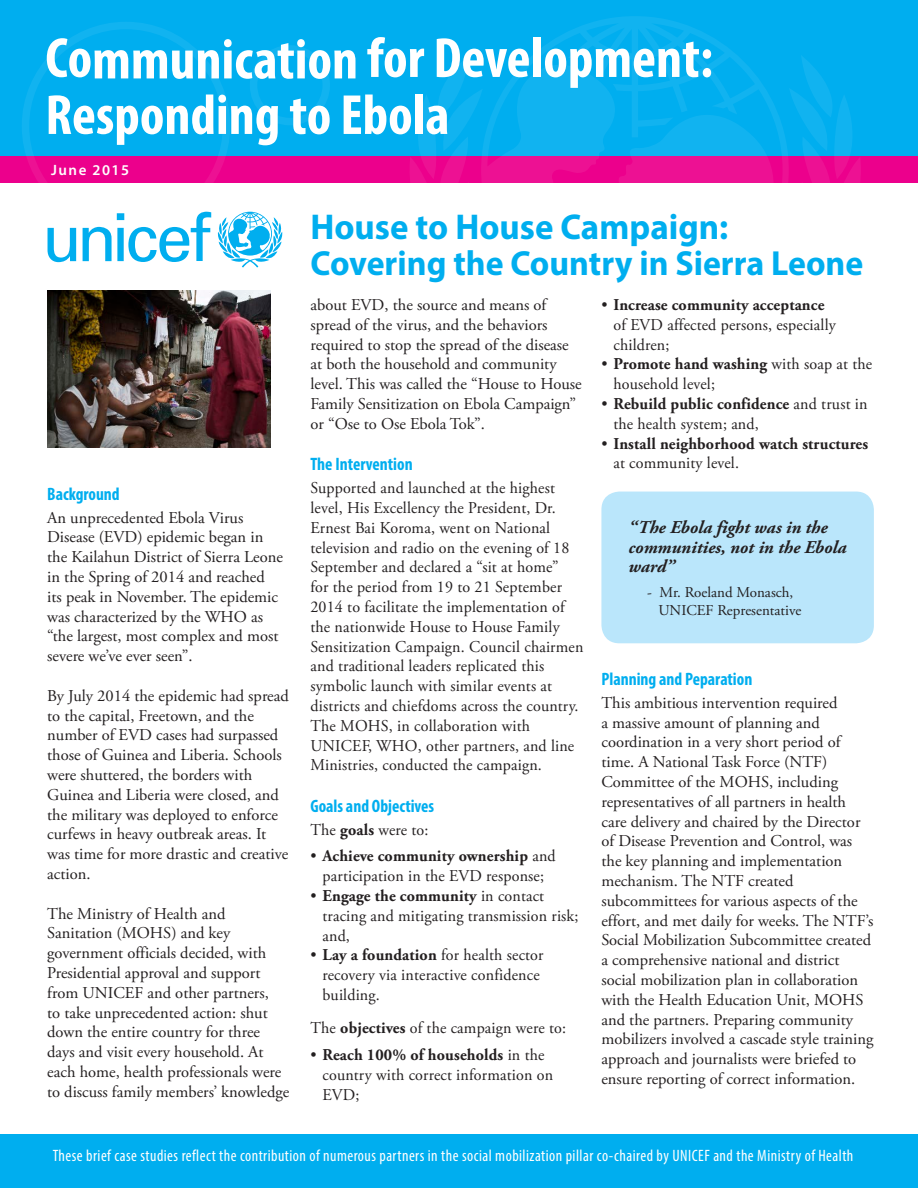
<style>
.page{position:relative;width:918px;height:1188px;background:#fff}
.page>*{position:absolute;margin:0;border:0;box-sizing:border-box;transform-origin:0 0}
.t1{font:700 condensed 57px "Myriad Pro";color:#fff}
.Header_2{font:700 36px "Myriad Pro";color:#00aeef}
.Header_2-2{font:700 34.95px "Myriad Pro";color:#00aeef}
.Header_2-3{font:700 condensed 18px "Myriad Pro";color:#00aeef}
.t2{font:italic 700 18px/19.5px "Adobe Garamond Pro";color:#231f20}
.Base_text{font:16.5px/19.8px "Adobe Garamond Pro";color:#231f20}
.Bullets{font:16.5px/19.8px "Adobe Garamond Pro";letter-spacing:.01em;color:#231f20}
.t3{font:condensed 16.5px "Myriad Pro";letter-spacing:.03em;color:#fff}
.Bullets-2{font:700 16.5px/19.8px "Adobe Garamond Pro";letter-spacing:.01em;color:#231f20}
.t4{font:15px/18px "Adobe Garamond Pro";color:#231f20}
.t5{font:600 15px "Myriad Pro";letter-spacing:.1em;color:#fff}
.s1{font-weight:700}
.s2{font-weight:400}
</style>
<div class="page">
<div style="left:0;top:0;width:918px;height:164px;background:#00aeef"></div>
<div style="left:0;top:157px;width:918px;height:26px;background:#ec008c"></div>
<div style="left:22px;top:22px;width:208px;height:208px;border:8px solid #fff;border-radius:50%"></div>
<div style="left:250px;top:45px;width:80px;height:80px;border:8px solid #fff;border-radius:50%"></div>
<svg style="left:534px;top:16px;width:202px;height:39px"></svg>
<svg style="left:409px;top:55px;width:453px;height:128px"></svg>
<img style="left:47px;top:290px;width:223px;height:158px">
<svg style="left:218px;top:212px;width:64px;height:55px"></svg>
<svg style="left:48px;top:228px;width:28px;height:34px"></svg>
<svg style="left:83px;top:212px;width:128px;height:50px"></svg>
<div style="left:601px;top:492px;width:273px;height:151px;background:#bae6fb;border-radius:18px"></div>
<div style="left:0;top:1134px;width:918px;height:54px;background:#00aeef"></div>
<p class="t1" style="left:45px;top:22px;width:669px">Communication for Development:</p>
<p class="t1" style="left:45px;top:79px;width:406px">Responding to Ebola</p>
<p class="t5" style="left:51px;top:160px;width:79px">June 2015</p>
<p class="Header_2-3" style="left:47px;top:482px;width:74px">Background</p>
<p class="Base_text" style="left:47px;top:508px;width:237px">An unprecedented Ebola Virus<br>Disease (EVD) epidemic began in the Kailahun District of Sierra Leone in the Spring of 2014 and reached its peak in November. The epidemic was characterized by the WHO as “the largest, most complex and most severe we’ve ever seen”.</p>
<p class="Base_text" style="left:47px;top:686px;width:243px">By July 2014 the epidemic had spread to the capital, Freetown, and the number of EVD cases had surpassed those of Guinea and Liberia. Schools were shuttered, the borders with<br>Guinea and Liberia were closed, and the military was deployed to enforce curfews in heavy outbreak areas. It was time for more drastic and creative action.</p>
<p class="Base_text" style="left:47px;top:904px;width:244px">The Ministry of Health and Sanitation (MOHS) and key government officials decided, with Presidential approval and support from UNICEF and other partners,<br>to take unprecedented action: shut down the entire country for three days and visit every household. At each home, health professionals were to discuss family members’ knowledge</p>
<p class="Header_2" style="left:310px;top:203px;width:419px">House to House Campaign:</p>
<p class="Header_2-2" style="left:310px;top:240px;width:554px">Covering the Country in Sierra Leone</p>
<p class="Base_text" style="left:310px;top:295px;width:273px">about EVD, the source and means of spread of the virus, and the behaviors required to stop the spread of the disease at both the household and community level. This was called the “House to House Family Sensitization on Ebola Campaign” or “Ose to Ose Ebola Tok”.</p>
<p class="Header_2-3" style="left:310px;top:453px;width:104px">The Intervention</p>
<p class="Base_text" style="left:310px;top:479px;width:274px">Supported and launched at the highest level, His Excellency the President, Dr.<br>Ernest Bai Koroma, went on National television and radio on the evening of 18<br>September and declared a “sit at home”<br>for the period from 19 to 21 September 2014 to facilitate the implementation of the nationwide House to House Family Sensitization Campaign. Council chairmen and traditional leaders replicated this symbolic launch with similar events at districts and chiefdoms across the country.<br>The MOHS, in collaboration with UNICEF, WHO, other partners, and line Ministries, conducted the campaign.</p>
<p class="Header_2-3" style="left:310px;top:795px;width:125px">Goals and Objectives</p>
<p class="Base_text" style="left:310px;top:820px;width:120px">The <span class="s1">goals</span> were to:</p>
<p class="Bullets" style="left:310px;top:847px;width:247px;text-align:center">• <span class="s1">Achieve community ownership</span> and participation in the EVD response;</p>
<p class="Bullets" style="left:322px;top:887px;width:258px;text-indent:-12px">• <span class="s1">Engage the community</span> in contact tracing and mitigating transmission risk; and,</p>
<p class="Bullets" style="left:322px;top:946px;width:223px;text-indent:-12px">• <span class="s1">Lay a foundation</span> for health sector recovery via interactive confidence building.</p>
<p class="Bullets" style="left:310px;top:1019px;width:257px">The <span class="s1">objectives</span> of the campaign were to:</p>
<p class="Bullets" style="left:322px;top:1045px;width:232px;text-indent:-12px">• <span class="s1">Reach 100% of households</span> in the country with correct information on<br>EVD;</p>
<p class="Bullets" style="left:613px;top:295px;width:224px;text-indent:-12px">• <span class="s1">Increase community acceptance </span>of EVD affected persons, especially children;</p>
<p class="Bullets" style="left:613px;top:355px;width:260px;text-indent:-12px">• <span class="s1">Promote hand washing</span> with soap at the household level;</p>
<p class="Bullets" style="left:613px;top:394px;width:256px;text-indent:-12px">• <span class="s1">Rebuild public confidence</span> and trust in the health system; and,</p>
<p class="Bullets-2" style="left:613px;top:434px;width:256px;text-indent:-12px"><span class="s2">•</span> Install neighborhood watch structures <span class="s2">at community level.</span></p>
<p class="t2" style="left:628px;top:518px;width:220px">“The Ebola fight was in the communities, not in the Ebola ward”</p>
<p class="t4" style="left:658px;top:584px;width:144px;text-indent:-11px">- Mr. Roeland Monasch,<br>UNICEF Representative</p>
<p class="Header_2-3" style="left:601px;top:667px;width:152px">Planning and Peparation</p>
<p class="Base_text" style="left:601px;top:693px;width:274px">This ambitious intervention required<br>a massive amount of planning and coordination in a very short period of time. A National Task Force (NTF)<br>Committee of the MOHS, including representatives of all partners in health care delivery and chaired by the Director of Disease Prevention and Control, was the key planning and implementation mechanism. The NTF created subcommittees for various aspects of the effort, and met daily for weeks. The NTF’s Social Mobilization Subcommittee created a comprehensive national and district social mobilization plan in collaboration with the Health Education Unit, MOHS and the partners. Preparing community mobilizers involved a cascade style training approach and journalists were briefed to ensure reporting of correct information.</p>
<p class="t3" style="left:53px;top:1146px;width:802px">These brief case studies reflect the contribution of numerous partners in the social mobilization pillar co-chaired by UNICEF and the Ministry of Health</p>
</div>
